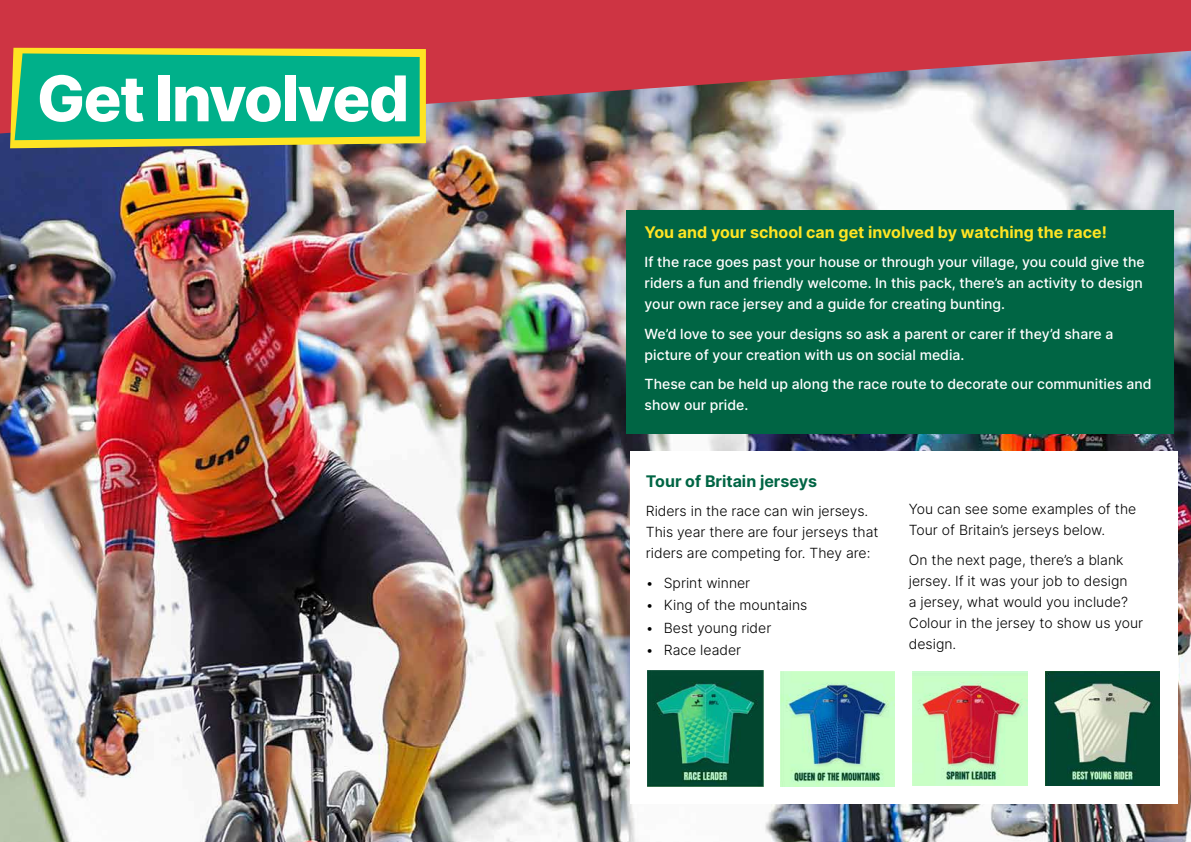
<style>
.page{position:relative;width:1191px;height:842px;background:#fff}
.page>*{position:absolute;margin:0;border:0;box-sizing:border-box;transform-origin:0 0}
.SUB{font:800 63px "Inter";letter-spacing:-.025em;color:#fff}
.SUB_Small{font:700 16px "Inter";color:#fee423}
.SUB_Small-2{font:700 16px "Inter";color:#006544}
.BODY{font:500 14px/21px "Inter";color:#fff}
.BODY-2{font:300 14px/21px "Inter";color:#000}
</style>
<div class="page">
<img style="left:0;top:133px;width:1191px;height:709px">
<img style="left:0;top:0;width:1191px;height:133px">
<svg style="left:10px;top:48px;width:416px;height:100px;background:#e3c631"></svg>
<div style="left:15px;top:53px;width:405px;height:87px;background:#00b08a"></div>
<div style="left:630px;top:451px;width:548px;height:353px;background:#fff"></div>
<img style="left:647px;top:671px;width:116px;height:115px">
<img style="left:780px;top:671px;width:114px;height:115px">
<img style="left:912px;top:671px;width:115px;height:115px">
<img style="left:1045px;top:671px;width:114px;height:115px">
<div style="left:626px;top:210px;width:548px;height:224px;background:#006544"></div>
<p class="SUB" style="left:37px;top:51px;width:374px">Get Involved</p>
<p class="SUB_Small" style="left:644px;top:220px;width:464px">You and your school can get involved by watching the race!</p>
<p class="BODY" style="left:644px;top:251px;width:501px">If the race goes past your house or through your village, you could give the riders a fun and friendly welcome. In this pack, there’s an activity to design your own race jersey and a guide for creating bunting.</p>
<p class="BODY" style="left:644px;top:323px;width:470px">We’d love to see your designs so ask a parent or carer if they’d share a picture of your creation with us on social media.</p>
<p class="BODY" style="left:644px;top:373px;width:508px">These can be held up along the race route to decorate our communities and show our pride.</p>
<p class="SUB_Small-2" style="left:646px;top:469px;width:173px">Tour of Britain jerseys</p>
<p class="BODY-2" style="left:646px;top:501px;width:234px">Riders in the race can win jerseys.<br>This year there are four jerseys that riders are competing for. They are:</p>
<p class="BODY-2" style="left:646px;top:572px;width:106px">• Sprint winner</p>
<p class="BODY-2" style="left:646px;top:595px;width:163px">• King of the mountains</p>
<p class="BODY-2" style="left:646px;top:617px;width:127px">• Best young rider</p>
<p class="BODY-2" style="left:646px;top:640px;width:97px">• Race leader</p>
<p class="BODY-2" style="left:909px;top:499px;width:229px">You can see some examples of the<br>Tour of Britain’s jerseys below.</p>
<p class="BODY-2" style="left:909px;top:549px;width:236px">On the next page, there’s a blank jersey. If it was your job to design<br>a jersey, what would you include?<br>Colour in the jersey to show us your design.</p>
</div>
